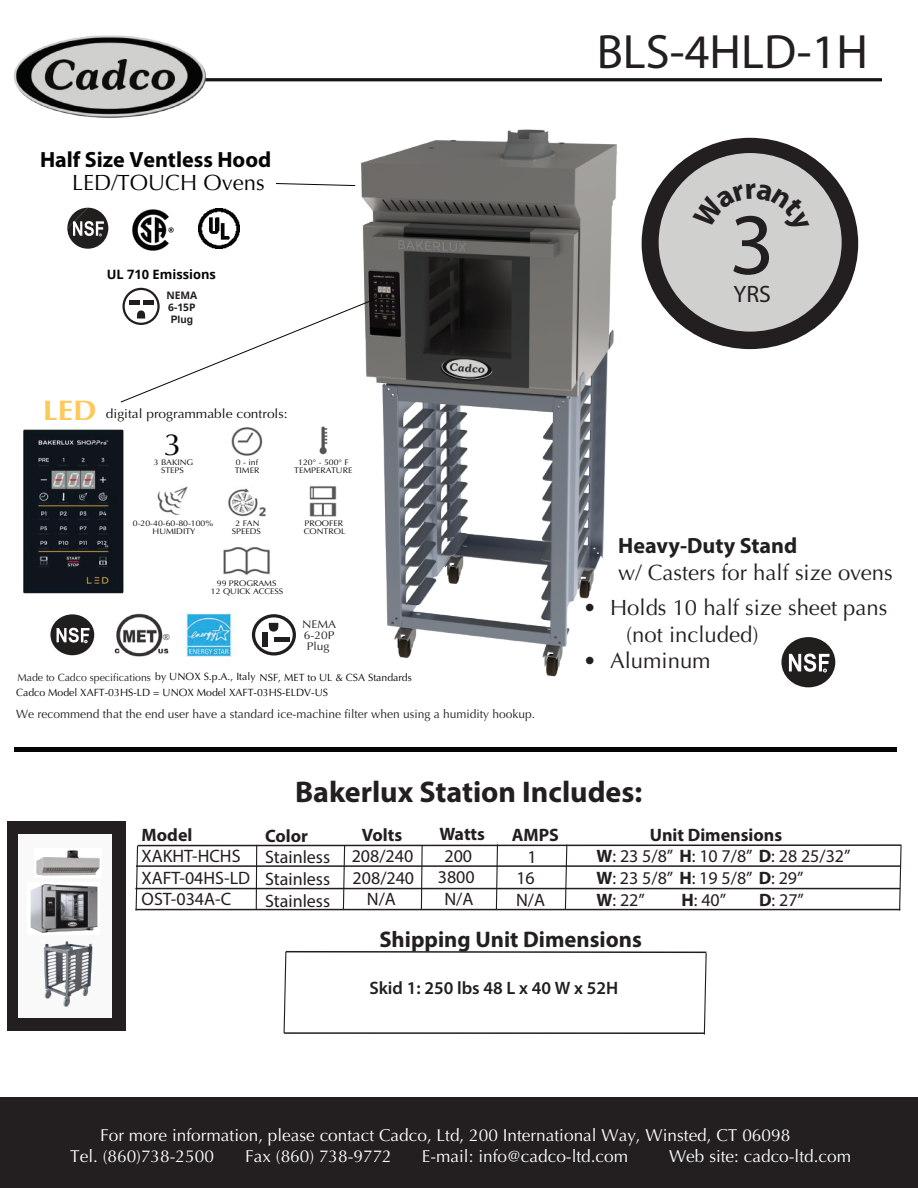
<style>
.page{position:relative;width:918px;height:1188px;background:#fff}
.page>*{position:absolute;margin:0;border:0;box-sizing:border-box;transform-origin:0 0}
.t1{font:87.9px "Myriad Pro";color:#231f20}
.t2{font:48.45px "Myriad Pro";color:#231f20}
.t3{font:30.75px "Optima";color:#050504;scale:1.07 1}
.t4{font:700 30px "Myriad Pro";color:#231f20}
.t5{font:23.7px "Myriad Pro";color:#231f20}
.t6{font:700 22.65px "Myriad Pro";color:#231f20}
.t7{font:22.05px/26.5px "Optima";color:#231f20}
.t8{font:700 22.05px "Myriad Pro";color:#050504}
.t9{font:700 22.05px "Myriad Pro";color:#231f20}
.t10{font:22.05px "Optima";color:#050504}
.t11{font:18px/21.6px "Myriad Pro";color:#231f20}
.t12{font:700 18px "Myriad Pro";color:#231f20}
.t13{font:600 18px "Myriad Pro";color:#221e1f}
.t14{font:17.25px/20.7px "Optima";color:#fafbfb}
.t15{font:12.9px "Optima";color:#0e0d0a;scale:1.07 1}
.t16{font:700 12.9px "Open Sans";color:#050504}
.t17{font:12px "Optima";color:#231f20}
.t18{font:11.1px/11.1px "Optima";color:#211e1e;scale:1.07 1}
.t19{font:10.5px/14.9px "Optima";color:#050504}
.t20{font:700 10.35px/11.6px "Open Sans";color:#211e1e}
.t21{font:700 10.35px "Arial";color:#211e1e}
.t22{font:8.7px "Optima";color:#211e1e;scale:1.07 1}
.t23{font:8.1px/8.1px "Optima";color:#050504;text-align:center;scale:1.07 1}
.s1{font-weight:700;font-size:28.2px;color:#fec958}
.s2{color:#231f20}
.s3{font-weight:700}
</style>
<div class="page">
<img style="left:91px;top:81px;width:791px;height:607px">
<div style="left:0;top:1097px;width:918px;height:91px;background:#231f20"></div>
<div style="left:50px;top:614px;width:44px;height:41px;background:#211e1e;border-radius:50%"></div>
<svg style="left:57px;top:628px;width:33px;height:15px"></svg>
<img style="left:113px;top:612px;width:56px;height:46px">
<div style="left:252px;top:614px;width:44px;height:42px;border:3px solid #211e1e;border-radius:50%"></div>
<div style="left:263px;top:632px;width:5px;height:15px;background:#211e1e"></div>
<div style="left:274px;top:637px;width:15px;height:5px;background:#211e1e"></div>
<svg style="left:267px;top:623px;width:13px;height:9px"></svg>
<img style="left:173px;top:613px;width:71px;height:43px">
<img style="left:23px;top:428px;width:102px;height:166px">
<img style="left:156px;top:486px;width:35px;height:30px">
<img style="left:227px;top:486px;width:40px;height:32px">
<img style="left:219px;top:542px;width:55px;height:35px">
<img style="left:308px;top:485px;width:31px;height:34px">
<img style="left:230px;top:427px;width:33px;height:29px">
<img style="left:316px;top:424px;width:15px;height:33px">
<div style="left:24px;top:78px;width:858px;height:3px;background:#231f20;border:1px solid #050504"></div>
<img style="left:13px;top:35px;width:198px;height:89px">
<div style="left:642px;top:138px;width:216px;height:211px;background:#231f20;border-radius:50%"></div>
<div style="left:659px;top:153px;width:183px;height:179px;background:#d0d1ce;border-radius:50%"></div>
<hr style="left:14px;top:747px;width:883px;height:4px;background:#050504">
<svg style="left:120px;top:288px;width:261px;height:115px"></svg>
<hr style="left:129px;top:301px;width:10px;height:4px;background:#211e1e">
<svg style="left:67px;top:208px;width:41px;height:41px"></svg>
<img style="left:131px;top:208px;width:43px;height:43px">
<img style="left:199px;top:208px;width:41px;height:41px">
<svg style="left:275px;top:183px;width:81px;height:3px"></svg>
<div style="left:781px;top:637px;width:54px;height:50px;background:#211e1e;border-radius:50%"></div>
<svg style="left:789px;top:654px;width:41px;height:18px"></svg>
<hr style="left:136px;top:865px;width:765px;height:2px;background:#231f20">
<hr style="left:135px;top:888px;width:765px;height:1px;background:#231f20">
<hr style="left:135px;top:909px;width:765px;height:1px;background:#231f20">
<hr style="left:256px;top:845px;width:1px;height:64px;background:#231f20">
<svg style="left:342px;top:846px;width:4px;height:65px"></svg>
<svg style="left:420px;top:846px;width:3px;height:65px"></svg>
<svg style="left:495px;top:846px;width:4px;height:65px"></svg>
<svg style="left:564px;top:846px;width:4px;height:65px"></svg>
<hr style="left:138px;top:844px;width:763px;height:2px;background:#231f20">
<svg style="left:898px;top:845px;width:4px;height:66px"></svg>
<svg style="left:135px;top:845px;width:4px;height:66px"></svg>
<div style="left:7px;top:822px;width:119px;height:209px;background:#231f20"></div>
<div style="left:18px;top:835px;width:94px;height:183px;background:#faf9fa"></div>
<img style="left:43px;top:941px;width:50px;height:66px">
<img style="left:36px;top:850px;width:64px;height:26px">
<svg style="left:283px;top:950px;width:424px;height:85px"></svg>
<img style="left:30px;top:884px;width:68px;height:49px">
<p class="t8" style="left:40px;top:146px;width:233px">Half Size Ventless Hood</p>
<p class="t10" style="left:72px;top:170px;width:194px">LED/TOUCH Ovens</p>
<p class="t16" style="left:107px;top:265px;width:111px">UL 710 Emissions</p>
<p class="t20" style="left:166px;top:289px;width:32px">NEMA<br>6-15P</p>
<p class="t21" style="left:171px;top:312px;width:24px">Plug</p>
<p class="t15" style="left:43px;top:406px;width:230px"><span class="s1">LED</span> digital programmable controls:</p>
<h3 class="t3" style="left:164px;top:427px;width:19px">3</h3>
<p class="t23" style="left:154px;top:458px;width:38px">3 BAKING<br>STEPS</p>
<p class="t23" style="left:235px;top:458px;width:25px;text-align:left">0 - inf<br>TIMER</p>
<p class="t23" style="left:294px;top:458px;width:56px">120° - 500° F<br>TEMPERATURE</p>
<p class="t23" style="left:133px;top:519px;width:77px">0-20-40-60-80-100%<br>HUMIDITY</p>
<p class="t23" style="left:232px;top:519px;width:29px">2 FAN<br>SPEEDS</p>
<p class="t22" style="left:163px;top:632px;width:8px">®</p>
<p class="t23" style="left:211px;top:579px;width:69px">99 PROGRAMS<br>12 QUICK ACCESS</p>
<p class="t23" style="left:304px;top:520px;width:40px;text-align:left">PROOFER<br>CONTROL</p>
<p class="t18" style="left:302px;top:619px;width:33px">NEMA<br>6-20P<br>Plug</p>
<p class="t19" style="left:16px;top:670px;width:397px"><span class="s2">Made to Cadco specifications</span> by UNOX S.p.A., Italy NSF, MET to UL &amp; CSA Standards<br>Cadco Model XAFT-03HS-LD = UNOX Model XAFT-03HS-ELDV-US</p>
<p class="t17" style="left:16px;top:707px;width:520px">We recommend that the end user have a standard ice-machine filter when using a humidity hookup.</p>
<h2 class="t2" style="left:597px;top:22px;width:273px">BLS-4HLD-1H</h2>
<h1 class="t1" style="left:730px;top:190px;width:47px">3</h1>
<h3 class="t5" style="left:734px;top:280px;width:39px">YRS</h3>
<p class="t9" style="left:618px;top:532px;width:181px">Heavy-Duty Stand</p>
<p class="t7" style="left:618px;top:559px;width:276px">w/ Casters for half size ovens</p>
<p class="t7" style="left:626px;top:595px;width:263px;text-indent:-43px">• Holds 10 half size sheet pans (not included)</p>
<p class="t7" style="left:583px;top:648px;width:129px">• Aluminum</p>
<p class="t12" style="left:142px;top:823px;width:52px">Model</p>
<p class="t11" style="left:142px;top:845px;width:110px">XAKHT-HCHS<br>XAFT-04HS-LD<br>OST-034A-C</p>
<h3 class="t4" style="left:295px;top:772px;width:349px">Bakerlux Station Includes:</h3>
<p class="t12" style="left:265px;top:824px;width:44px">Color</p>
<p class="t11" style="left:265px;top:846px;width:67px;text-align:justify">Stainless Stainless Stainless</p>
<p class="t12" style="left:362px;top:823px;width:42px">Volts</p>
<p class="t11" style="left:352px;top:845px;width:63px">208/240</p>
<p class="t11" style="left:367px;top:888px;width:31px">N/A</p>
<p class="t11" style="left:353px;top:866px;width:63px">208/240</p>
<p class="t12" style="left:439px;top:822px;width:47px">Watts</p>
<p class="t11" style="left:444px;top:845px;width:29px">200</p>
<p class="t11" style="left:444px;top:888px;width:31px">N/A</p>
<p class="t11" style="left:438px;top:866px;width:38px">3800</p>
<p class="t12" style="left:512px;top:823px;width:49px">AMPS</p>
<p class="t11" style="left:528px;top:845px;width:11px">1</p>
<p class="t11" style="left:516px;top:889px;width:31px">N/A</p>
<p class="t11" style="left:516px;top:867px;width:20px">16</p>
<p class="t11" style="left:596px;top:824px;width:256px;text-indent:53px"><span class="s3">Unit Dimensions<br>W</span>: 23 5/8” <span class="s3">H</span>: 10 7/8” <span class="s3">D</span>: 28 25/32”</p>
<p class="t11" style="left:596px;top:888px;width:50px"><span class="s3">W</span>: 22”</p>
<p class="t11" style="left:681px;top:888px;width:46px"><span class="s3">H</span>: 40”</p>
<p class="t11" style="left:759px;top:888px;width:46px"><span class="s3">D</span>: 27”</p>
<p class="t11" style="left:596px;top:867px;width:209px"><span class="s3">W</span>: 23 5/8” <span class="s3">H</span>: 19 5/8” <span class="s3">D</span>: 29”</p>
<p class="t6" style="left:379px;top:924px;width:264px">Shipping Unit Dimensions</p>
<p class="t13" style="left:369px;top:977px;width:250px">Skid 1: 250 lbs 48 L x 40 W x 52H</p>
<p class="t14" style="left:70px;top:1125px;width:722px;text-indent:30px">For more information, please contact Cadco, Ltd, 200 International Way, Winsted, CT 06098<br>Tel. (860)738-2500</p>
<p class="t14" style="left:245px;top:1146px;width:148px">Fax (860) 738-9772</p>
<p class="t14" style="left:422px;top:1146px;width:208px">E-mail: info@cadco-ltd.com</p>
<p class="t14" style="left:669px;top:1146px;width:184px">Web site: cadco-ltd.com</p>
</div>
